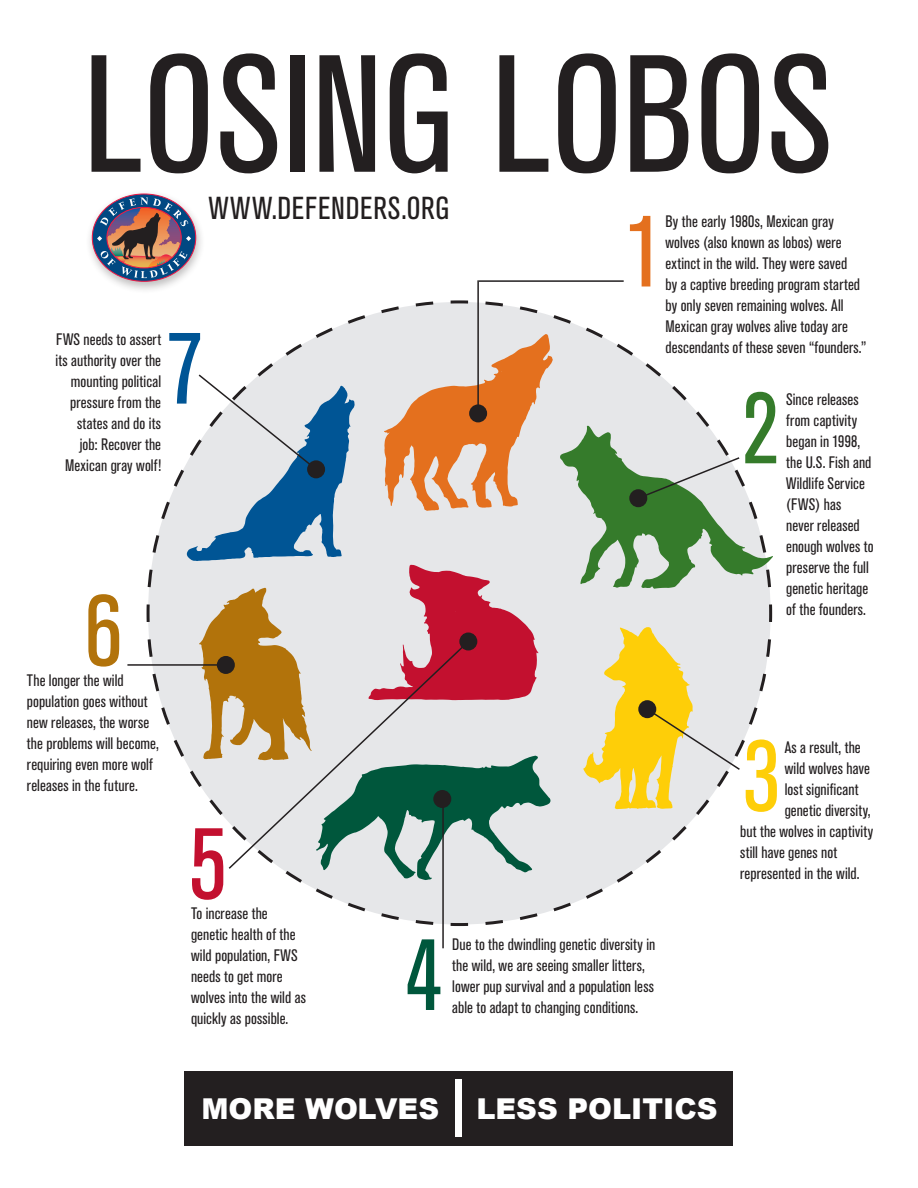
<style>
.page{position:relative;width:918px;height:1188px;background:#fff}
.page>*{position:absolute;margin:0;border:0;box-sizing:border-box;transform-origin:0 0}
.t1{font:condensed 165px "Akzidenz Grotesk Std";letter-spacing:.005em;color:#231f20}
.t2{font:condensed 100.05px "Akzidenz Grotesk Std";color:#e4701e}
.t3{font:condensed 100.05px "Akzidenz Grotesk Std";color:#00573c}
.t4{font:condensed 100.05px "Akzidenz Grotesk Std";color:#c3102f}
.t5{font:condensed 100.05px "Akzidenz Grotesk Std";color:#b2730b}
.t6{font:condensed 100.05px "Akzidenz Grotesk Std";color:#005595}
.t7{font:condensed 100.05px "Akzidenz Grotesk Std";color:#357b2b}
.t8{font:condensed 100.05px "Akzidenz Grotesk Std";color:#fece08}
.t9{font:condensed 31.5px "Akzidenz Grotesk Std";letter-spacing:.025em;color:#231f20}
.t10{font:900 28.8px "Arial";color:#fff}
.t11{font:condensed 16.5px/21px "Akzidenz Grotesk Std";letter-spacing:.01em;color:#231f20}
.s1{font-size:62.7px}
</style>
<div class="page">
<div style="left:184px;top:1071px;width:550px;height:74px;background:#231f20"></div>
<svg style="left:146px;top:300px;width:627px;height:626px"></svg>
<hr style="left:477px;top:280px;width:2px;height:132px;background:#231f20">
<hr style="left:442px;top:803px;width:2px;height:145px;background:#231f20">
<hr style="left:127px;top:664px;width:99px;height:2px;background:#231f20">
<svg style="left:186px;top:334px;width:367px;height:546px;background:#cbbbb8"></svg>
<svg style="left:227px;top:639px;width:243px;height:231px;background:#b8b3a6"></svg>
<hr style="left:479px;top:280px;width:145px;height:2px;background:#231f20">
<svg style="left:559px;top:426px;width:214px;height:163px;background:#a6bfa4"></svg>
<svg style="left:583px;top:627px;width:158px;height:182px;background:#ecdb93"></svg>
<div style="left:85px;top:189px;width:121px;height:105px;background:#231f20;opacity:.3"></div>
<svg style="left:92px;top:194px;width:104px;height:87px"></svg>
<img style="left:97px;top:197px;width:94px;height:81px">
<div style="left:106px;top:207px;width:76px;height:61px;border:1px solid #ed1845;border-radius:50%"></div>
<h1 class="t1" style="left:83px;top:22px;width:751px">LOSING LOBOS</h1>
<h3 class="t9" style="left:209px;top:190px;width:242px">WWW.DEFENDERS.ORG</h3>
<p class="t11" style="left:55px;top:329px;width:107px;text-align:right">FWS needs to assert its authority over the mounting political pressure from the states and do its job: Recover the<br>Mexican gray wolf!</p>
<h2 class="t6" style="left:166px;top:313px;width:39px">7</h2>
<h2 class="t2" style="left:626px;top:196px;width:39px">1</h2>
<h2 class="t5" style="left:85px;top:575px;width:39px">6</h2>
<p class="t11" style="left:27px;top:670px;width:133px">The longer the wild population goes without new releases, the worse the problems will become, requiring even more wolf releases in the future.</p>
<h2 class="t4" style="left:189px;top:808px;width:39px">5</h2>
<p class="t11" style="left:191px;top:904px;width:116px">To increase the genetic health of the wild population, FWS needs to get more wolves into the wild as quickly as possible.</p>
<h2 class="t3" style="left:406px;top:919px;width:39px">4</h2>
<p class="t11" style="left:452px;top:934px;width:205px">Due to the dwindling genetic diversity in the wild, we are seeing smaller litters, lower pup survival and a population less able to adapt to changing conditions.</p>
<p class="t11" style="left:666px;top:211px;width:202px">By the early 1980s, Mexican gray wolves (also known as lobos) were extinct in the wild. They were saved<br>by a captive breeding program started by only seven remaining wolves. All Mexican gray wolves alive today are descendants of these seven “founders.”</p>
<h2 class="t7" style="left:742px;top:372px;width:39px">2</h2>
<p class="t11" style="left:786px;top:389px;width:89px">Since releases from captivity began in 1998, the U.S. Fish and<br>Wildlife Service (FWS) has<br>never released enough wolves to preserve the full genetic heritage of the founders.</p>
<h2 class="t8" style="left:743px;top:720px;width:39px">3</h2>
<p class="t11" style="left:785px;top:737px;width:78px">As a result, the</p>
<p class="t11" style="left:785px;top:758px;width:87px">wild wolves have</p>
<p class="t11" style="left:785px;top:779px;width:75px">lost significant</p>
<p class="t11" style="left:785px;top:800px;width:87px">genetic diversity,</p>
<p class="t11" style="left:740px;top:821px;width:135px">but the wolves in captivity</p>
<p class="t11" style="left:740px;top:842px;width:99px">still have genes not</p>
<p class="t11" style="left:740px;top:863px;width:121px">represented in the wild.</p>
<h3 class="t10" style="left:201px;top:1088px;width:518px">MORE WOLVES <span class="s1">|</span> LESS POLITICS</h3>
</div>
